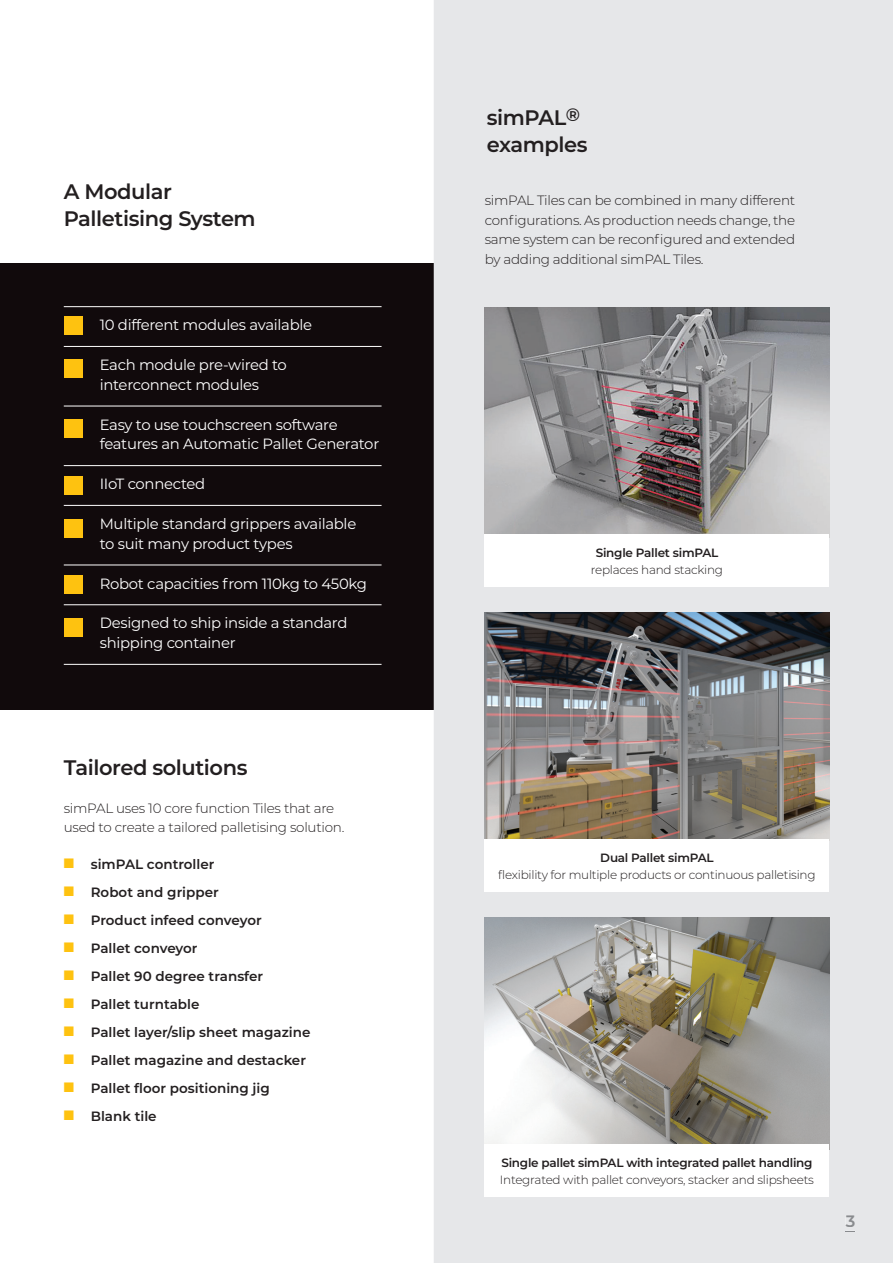
<style>
.page{position:relative;width:893px;height:1263px;background:#fff}
.page>*{position:absolute;margin:0;border:0;box-sizing:border-box;transform-origin:0 0}
.t1{font:600 21px/27px "Montserrat";letter-spacing:-.02em;color:#231f20}
.t2{font:600 16.5px "Montserrat";color:#939598}
.t3{font:14.85px/19.8px "Montserrat";letter-spacing:-.02em;color:#fff}
.t4{font:300 13.5px/19.5px "Montserrat";letter-spacing:-.02em;color:#231f20;text-align:justify}
.t5{font:600 13.5px "Montserrat";color:#231f20}
.t6{font:300 12px "Montserrat";letter-spacing:-.02em;color:#231f20}
.t7{font:600 12px "Montserrat";letter-spacing:-.02em;color:#231f20}
.s1{color:#fec210}
</style>
<div class="page">
<div style="left:0;top:264px;width:434px;height:446px;background:#110a0c"></div>
<div style="left:434px;top:0;width:459px;height:1263px;background:#e6e7e9"></div>
<div style="left:846px;top:1215px;width:9px;height:12px;background:#e6e7e9"></div>
<hr style="left:64px;top:306px;width:318px;height:1px;background:#fff">
<hr style="left:64px;top:346px;width:318px;height:1px;background:#fff">
<hr style="left:64px;top:406px;width:318px;height:1px;background:#fff">
<hr style="left:64px;top:465px;width:318px;height:1px;background:#fff">
<hr style="left:64px;top:505px;width:318px;height:1px;background:#fff">
<hr style="left:64px;top:565px;width:318px;height:1px;background:#fff">
<hr style="left:64px;top:604px;width:318px;height:1px;background:#fff">
<hr style="left:64px;top:664px;width:318px;height:1px;background:#fff">
<div style="left:64px;top:316px;width:19px;height:19px;background:#fec210"></div>
<div style="left:64px;top:359px;width:19px;height:19px;background:#fec210"></div>
<div style="left:64px;top:419px;width:19px;height:19px;background:#fec210"></div>
<div style="left:64px;top:476px;width:19px;height:19px;background:#fec210"></div>
<div style="left:64px;top:519px;width:19px;height:19px;background:#fec210"></div>
<div style="left:64px;top:575px;width:19px;height:19px;background:#fec210"></div>
<div style="left:64px;top:618px;width:19px;height:19px;background:#fec210"></div>
<img style="left:485px;top:307px;width:344px;height:227px">
<div style="left:485px;top:534px;width:344px;height:53px;background:#fff"></div>
<img style="left:485px;top:612px;width:344px;height:227px">
<div style="left:485px;top:839px;width:344px;height:53px;background:#fff"></div>
<img style="left:485px;top:917px;width:344px;height:227px">
<div style="left:485px;top:1144px;width:344px;height:53px;background:#fff"></div>
<h1 class="t1" style="left:64px;top:177px;width:193px">A Modular<br>Palletising System</h1>
<p class="t3" style="left:100px;top:315px;width:214px">10 different modules available</p>
<p class="t3" style="left:100px;top:354px;width:189px">Each module pre-wired to interconnect modules</p>
<p class="t3" style="left:100px;top:414px;width:281px">Easy to use touchscreen software features an Automatic Pallet Generator</p>
<p class="t3" style="left:100px;top:473px;width:107px">IIoT connected</p>
<p class="t3" style="left:100px;top:513px;width:258px">Multiple standard grippers available to suit many product types</p>
<p class="t3" style="left:100px;top:573px;width:269px">Robot capacities from 110kg to 450kg</p>
<p class="t3" style="left:100px;top:613px;width:249px">Designed to ship inside a standard shipping container</p>
<h1 class="t1" style="left:64px;top:753px;width:185px">Tailored solutions</h1>
<p class="t4" style="left:64px;top:797px;width:282px">simPAL uses 10 core function Tiles that are used to create a tailored palletising solution.</p>
<p class="t5" style="left:64px;top:854px;width:152px"><span class="s1">■</span> simPAL controller</p>
<p class="t5" style="left:64px;top:882px;width:156px"><span class="s1">■</span> Robot and gripper</p>
<p class="t5" style="left:64px;top:910px;width:199px"><span class="s1">■</span> Product infeed conveyor</p>
<p class="t5" style="left:64px;top:938px;width:135px"><span class="s1">■</span> Pallet conveyor</p>
<p class="t5" style="left:64px;top:966px;width:201px"><span class="s1">■</span> Pallet 90 degree transfer</p>
<p class="t5" style="left:64px;top:994px;width:137px"><span class="s1">■</span> Pallet turntable</p>
<p class="t5" style="left:64px;top:1022px;width:248px"><span class="s1">■</span> Pallet layer/slip sheet magazine</p>
<p class="t5" style="left:64px;top:1050px;width:244px"><span class="s1">■</span> Pallet magazine and destacker</p>
<p class="t5" style="left:64px;top:1078px;width:208px"><span class="s1">■</span> Pallet floor positioning jig</p>
<p class="t5" style="left:64px;top:1106px;width:94px"><span class="s1">■</span> Blank tile</p>
<h1 class="t1" style="left:487px;top:103px;width:102px">simPAL<sup>® </sup>examples</h1>
<p class="t4" style="left:485px;top:190px;width:312px">simPAL Tiles can be combined in many different configurations. As production needs change, the same system can be reconfigured and extended by adding additional simPAL Tiles.</p>
<p class="t7" style="left:596px;top:544px;width:124px">Single Pallet simPAL</p>
<p class="t6" style="left:591px;top:561px;width:134px">replaces hand stacking</p>
<p class="t7" style="left:600px;top:849px;width:115px">Dual Pallet simPAL</p>
<p class="t6" style="left:498px;top:866px;width:319px">flexibility for multiple products or continuous palletising</p>
<p class="t7" style="left:501px;top:1154px;width:313px">Single pallet simPAL with integrated pallet handling</p>
<p class="t6" style="left:500px;top:1171px;width:316px">Integrated with pallet conveyors, stacker and slipsheets</p>
<p class="t2" style="left:846px;top:1209px;width:11px">3</p>
</div>
